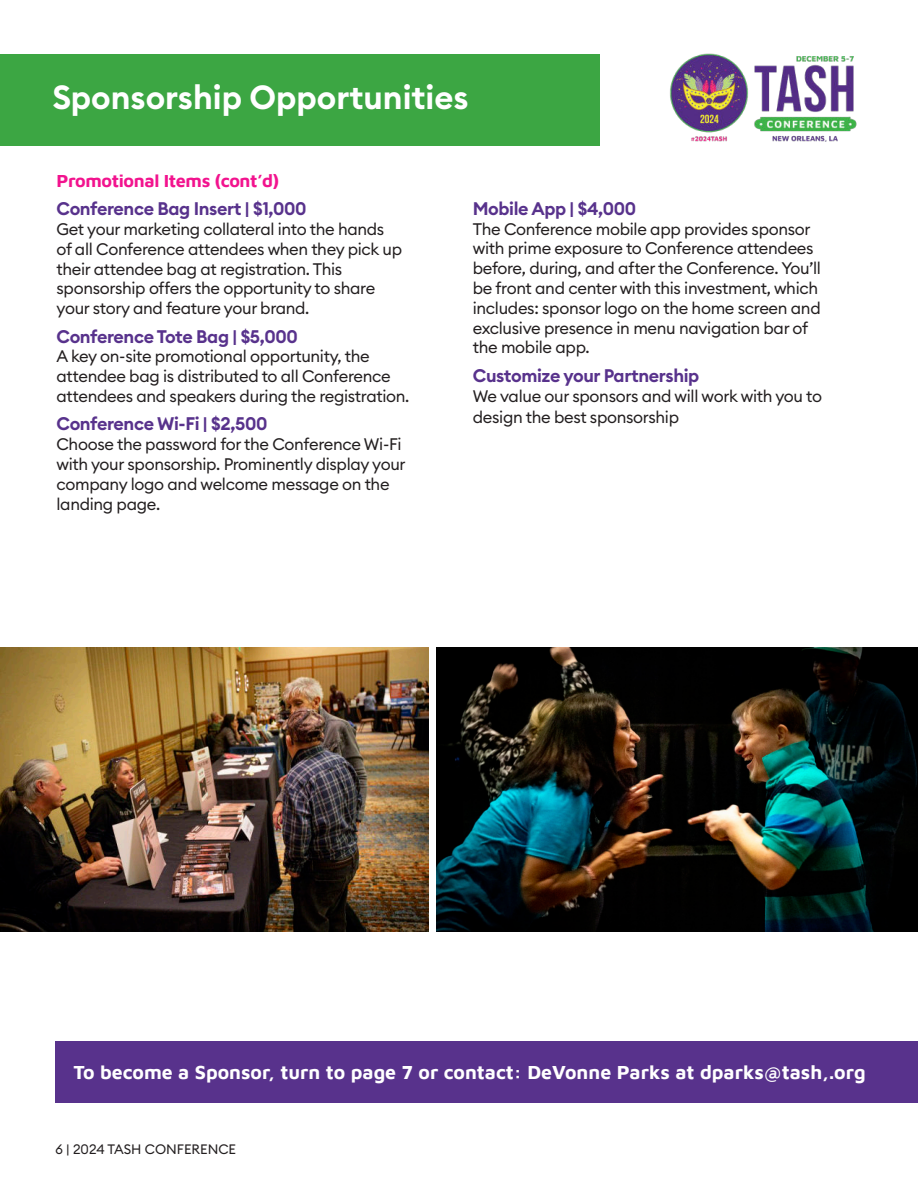
<style>
.page{position:relative;width:918px;height:1188px;background:#fff}
.page>*{position:absolute;margin:0;border:0;box-sizing:border-box;transform-origin:0 0}
.t1{font:600 33px "Euclid Circular B";color:#fff}
.t2{font:700 19.5px "Maven Pro";color:#fff}
.t3{font:600 18px "Euclid Circular B";letter-spacing:-.02em;color:#58328c}
.t4{font:700 18px "Maven Pro";letter-spacing:-.02em;color:#f2138e}
.t5{font:16.5px/19.8px "Euclid Circular B";letter-spacing:-.02em;color:#231f20}
.t6{font:13.5px "Euclid Circular B";color:#231f20}
</style>
<div class="page">
<div style="left:56px;top:1041px;width:862px;height:62px;background:#58328c"></div>
<div style="left:0;top:54px;width:599px;height:91px;background:#3ca643"></div>
<img style="left:670px;top:53px;width:187px;height:89px">
<img style="left:0;top:648px;width:428px;height:283px">
<img style="left:436px;top:648px;width:482px;height:284px">
<h1 class="t1" style="left:52px;top:82px;width:418px">Sponsorship Opportunities</h1>
<p class="t4" style="left:56px;top:174px;width:224px">Promotional Items (cont’d)</p>
<p class="t3" style="left:56px;top:197px;width:252px">Conference Bag Insert | $1,000</p>
<p class="t5" style="left:56px;top:219px;width:347px">Get your marketing collateral into the hands of all Conference attendees when they pick up their attendee bag at registration. This sponsorship offers the opportunity to share your story and feature your brand.</p>
<p class="t3" style="left:56px;top:325px;width:243px">Conference Tote Bag | $5,000</p>
<p class="t5" style="left:56px;top:346px;width:354px">A key on-site promotional opportunity, the attendee bag is distributed to all Conference attendees and speakers during the registration.</p>
<p class="t3" style="left:56px;top:416px;width:212px">Conference Wi-Fi | $2,500</p>
<p class="t5" style="left:56px;top:434px;width:351px">Choose the password for the Conference Wi-Fi with your sponsorship. Prominently display your company logo and welcome message on the landing page.</p>
<p class="t3" style="left:473px;top:200px;width:165px">Mobile App | $4,000</p>
<p class="t5" style="left:473px;top:220px;width:350px">The Conference mobile app provides sponsor with prime exposure to Conference attendees before, during, and after the Conference. You’ll be front and center with this investment, which includes: sponsor logo on the home screen and exclusive presence in menu navigation bar of the mobile app.</p>
<p class="t3" style="left:473px;top:364px;width:228px">Customize your Partnership</p>
<p class="t5" style="left:473px;top:385px;width:351px;line-height:21.6px">We value our sponsors and will work with you to design the best sponsorship</p>
<p class="t2" style="left:73px;top:1065px;width:794px">To become a Sponsor, turn to page 7 or contact: DeVonne Parks at dparks@tash,.org</p>
<p class="t6" style="left:56px;top:1141px;width:182px">6 | 2024 TASH CONFERENCE</p>
</div>
